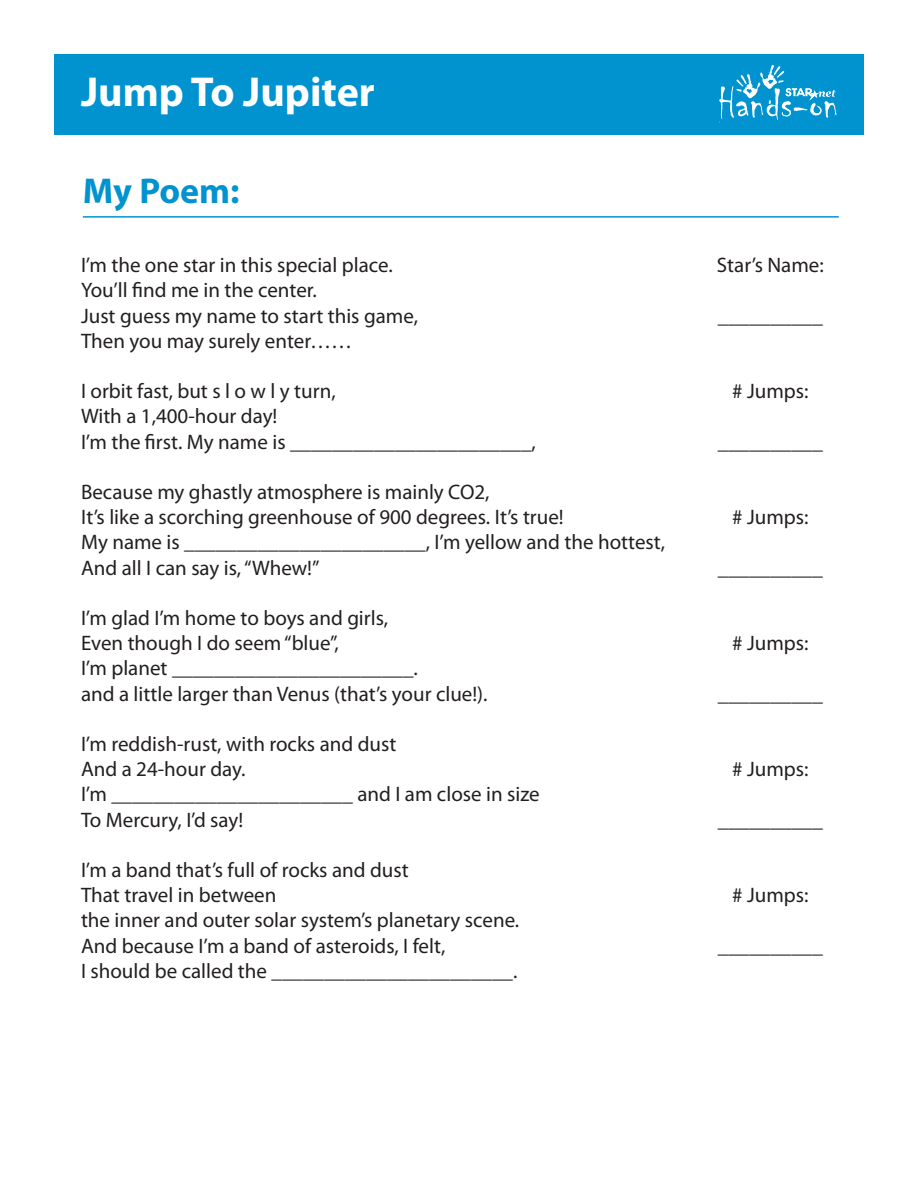
<style>
.page{position:relative;width:918px;height:1188px;background:#fff}
.page>*{position:absolute;margin:0;border:0;box-sizing:border-box;transform-origin:0 0}
.t1{font:700 42px "Myriad Pro";color:#fff}
.t2{font:700 36px "Myriad Pro";color:#0093d0}
.t3{font:21px "Myriad Pro";color:#231f20}
</style>
<div class="page">
<hr style="left:83px;top:216px;width:756px;height:2px;background:#0093d0">
<div style="left:54px;top:54px;width:810px;height:81px;background:#0093d0"></div>
<svg style="left:719px;top:65px;width:118px;height:57px"></svg>
<p class="t1" style="left:81px;top:64px;width:295px">Jump To Jupiter</p>
<p class="t2" style="left:83px;top:167px;width:158px">My Poem:</p>
<p class="t3" style="left:81px;top:252px;width:313px">I’m the one star in this special place.</p>
<p class="t3" style="left:81px;top:277px;width:237px">You’ll find me in the center.</p>
<p class="t3" style="left:81px;top:303px;width:339px">Just guess my name to start this game,</p>
<p class="t3" style="left:81px;top:328px;width:273px">Then you may surely enter……</p>
<p class="t3" style="left:81px;top:378px;width:256px">I orbit fast, but s l o w l y turn,</p>
<p class="t3" style="left:81px;top:403px;width:198px">With a 1,400-hour day!</p>
<p class="t3" style="left:81px;top:429px;width:457px">I’m the first. My name is _______________________,</p>
<p class="t3" style="left:81px;top:479px;width:410px">Because my ghastly atmosphere is mainly CO2,</p>
<p class="t3" style="left:81px;top:504px;width:484px">It’s like a scorching greenhouse of 900 degrees. It’s true!</p>
<p class="t3" style="left:81px;top:529px;width:586px">My name is _______________________, I’m yellow and the hottest,</p>
<p class="t3" style="left:81px;top:555px;width:240px">And all I can say is, “Whew!”</p>
<p class="t3" style="left:81px;top:605px;width:309px">I’m glad I’m home to boys and girls,</p>
<p class="t3" style="left:81px;top:630px;width:259px">Even though I do seem “blue”,</p>
<p class="t3" style="left:81px;top:655px;width:338px">I’m planet _______________________.</p>
<p class="t3" style="left:81px;top:681px;width:408px">and a little larger than Venus (that’s your clue!).</p>
<p class="t3" style="left:81px;top:731px;width:317px">I’m reddish-rust, with rocks and dust</p>
<p class="t3" style="left:81px;top:756px;width:166px">And a 24-hour day.</p>
<p class="t3" style="left:81px;top:781px;width:460px">I’m _______________________ and I am close in size</p>
<p class="t3" style="left:81px;top:807px;width:164px">To Mercury, I’d say!</p>
<p class="t3" style="left:81px;top:857px;width:329px">I’m a band that’s full of rocks and dust</p>
<p class="t3" style="left:81px;top:882px;width:197px">That travel in between</p>
<p class="t3" style="left:81px;top:907px;width:440px">the inner and outer solar system’s planetary scene.</p>
<p class="t3" style="left:81px;top:933px;width:366px">And because I’m a band of asteroids, I felt,</p>
<p class="t3" style="left:81px;top:958px;width:438px">I should be called the _______________________.</p>
<p class="t3" style="left:717px;top:252px;width:108px">Star’s Name:</p>
<p class="t3" style="left:718px;top:303px;width:106px">__________</p>
<p class="t3" style="left:732px;top:378px;width:78px"># Jumps:</p>
<p class="t3" style="left:718px;top:429px;width:106px">__________</p>
<p class="t3" style="left:732px;top:504px;width:78px"># Jumps:</p>
<p class="t3" style="left:718px;top:555px;width:106px">__________</p>
<p class="t3" style="left:732px;top:630px;width:78px"># Jumps:</p>
<p class="t3" style="left:718px;top:681px;width:106px">__________</p>
<p class="t3" style="left:732px;top:756px;width:78px"># Jumps:</p>
<p class="t3" style="left:718px;top:807px;width:106px">__________</p>
<p class="t3" style="left:732px;top:882px;width:78px"># Jumps:</p>
<p class="t3" style="left:718px;top:933px;width:106px">__________</p>
</div>
